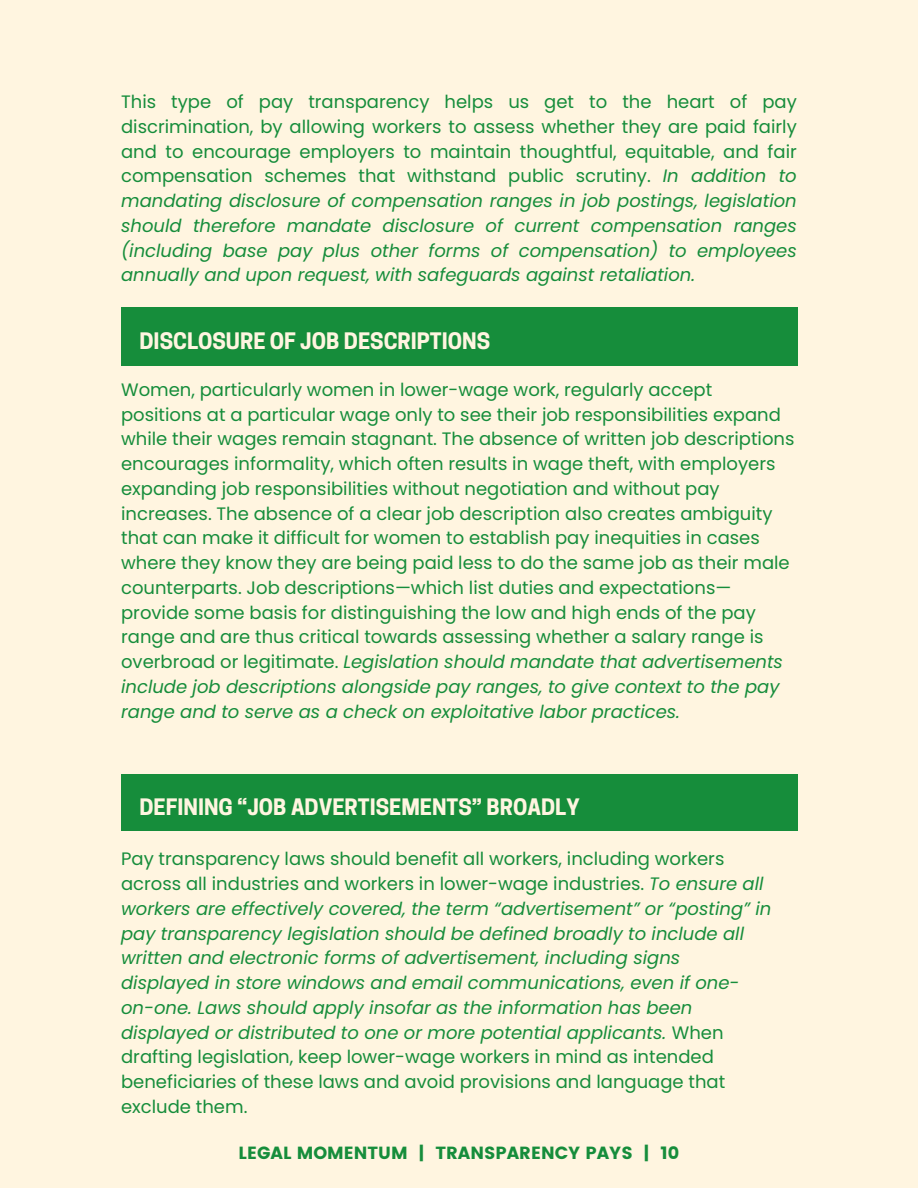
<style>
.page{position:relative;width:918px;height:1188px;background:#fff5e0}
.page>*{position:absolute;margin:0;border:0;box-sizing:border-box;transform-origin:0 0}
.t1{font:700 21.3px "Cooper Hewitt";color:#fff5e0}
.t2{font:italic 18px/24.8px "Poppins";color:#168d3b;text-align:justify}
.t3{font:18px/24.8px "Poppins";color:#168d3b}
.t4{font:17.55px "Poppins";color:#168d3b}
.s1{font-style:normal}
.s2{font-style:italic}
</style>
<div class="page">
<div style="left:121px;top:307px;width:676px;height:58px;background:#168d3b"></div>
<div style="left:121px;top:774px;width:676px;height:57px;background:#168d3b"></div>
<p class="t2" style="left:121px;top:89px;width:677px"><span class="s1">This type of pay transparency helps us get to the heart of pay discrimination, by allowing workers to assess whether they are paid fairly and to encourage employers to maintain thoughtful, equitable, and fair compensation schemes that withstand public scrutiny.</span> In addition to mandating disclosure of compensation ranges in job postings, legislation should therefore mandate disclosure of current compensation ranges (including base pay plus other forms of compensation) to employees annually and upon request, with safeguards against retaliation.</p>
<p class="t1" style="left:140px;top:333px;width:352px">DISCLOSURE OF JOB DESCRIPTIONS</p>
<p class="t3" style="left:121px;top:377px;width:675px">Women, particularly women in lower-wage work, regularly accept positions at a particular wage only to see their job responsibilities expand while their wages remain stagnant. The absence of written job descriptions encourages informality, which often results in wage theft, with employers expanding job responsibilities without negotiation and without pay increases. The absence of a clear job description also creates ambiguity that can make it difficult for women to establish pay inequities in cases where they know they are being paid less to do the same job as their male counterparts. Job descriptions—which list duties and expectations— provide some basis for distinguishing the low and high ends of the pay range and are thus critical towards assessing whether a salary range is overbroad or legitimate. <span class="s2">Legislation should mandate that advertisements include job descriptions alongside pay ranges, to give context to the pay range and to serve as a check on exploitative labor practices.</span></p>
<p class="t1" style="left:140px;top:799px;width:442px">DEFINING “JOB ADVERTISEMENTS” BROADLY</p>
<p class="t2" style="left:121px;top:847px;width:652px;text-align:left"><span class="s1">Pay transparency laws should benefit all workers, including workers across all industries and workers in lower-wage industries.</span> To ensure all workers are effectively covered, the term “advertisement” or “posting” in pay transparency legislation should be defined broadly to include all written and electronic forms of advertisement, including signs displayed in store windows and email communications, even if one&shy;on-one. Laws should apply insofar as the information has been displayed or distributed to one or more potential applicants. <span class="s1">When drafting legislation, keep lower-wage workers in mind as intended beneficiaries of these laws and avoid provisions and language that exclude them.</span></p>
<p class="t4" style="left:239px;top:1142px;width:442px">LEGAL MOMENTUM | TRANSPARENCY PAYS | 10</p>
</div>
